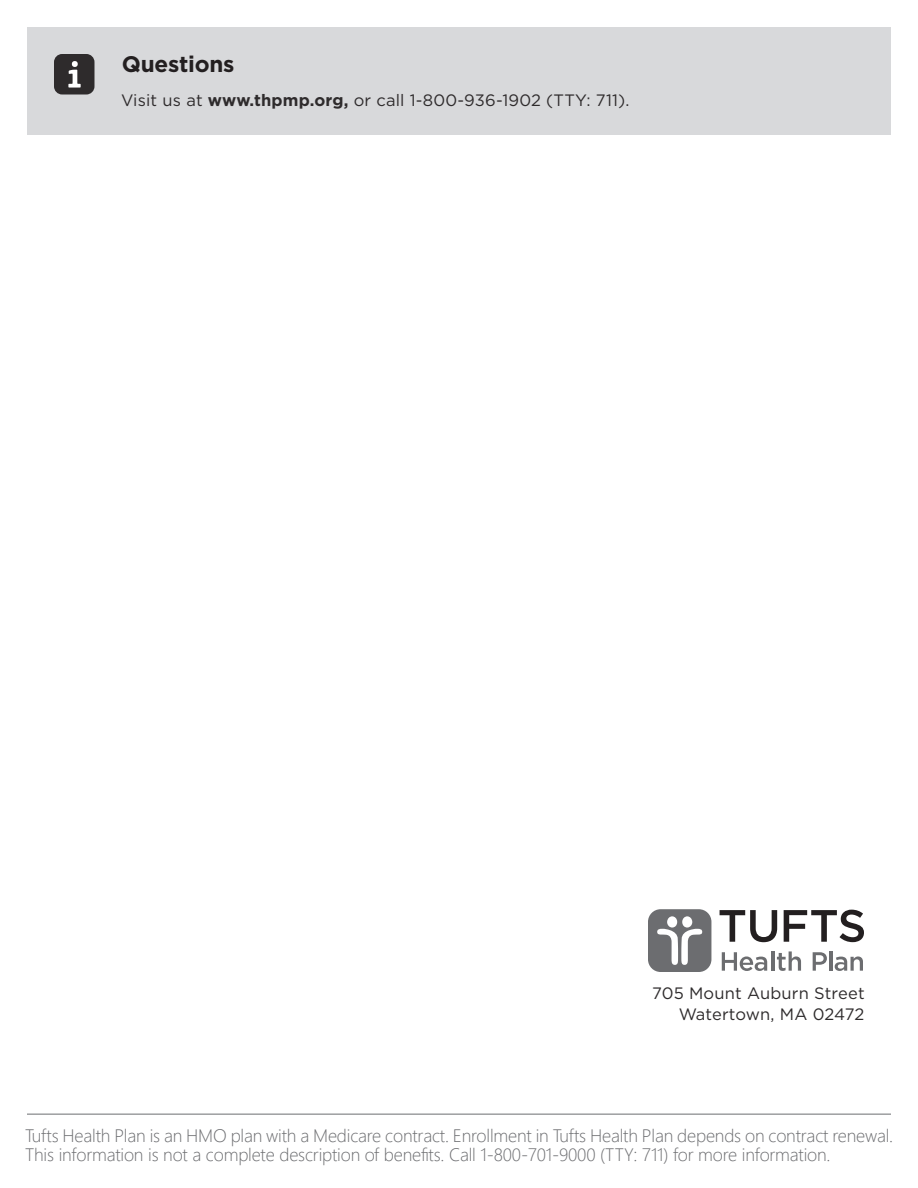
<style>
.page{position:relative;width:918px;height:1188px;background:#fff}
.page>*{position:absolute;margin:0;border:0;box-sizing:border-box;transform-origin:0 0}
.t1{font:700 22.5px "Gotham";letter-spacing:-.01em;color:#231f20}
.Disclaimer{font:300 18px/19.5px "Segoe UI";letter-spacing:-.01em;color:#6c6d70}
.Body_Gotham{font:16.5px/21px "Gotham";letter-spacing:.01em;color:#2e2b2c;text-align:right}
.s1{font-weight:700}
</style>
<div class="page">
<svg style="left:720px;top:910px;width:57px;height:32px"></svg>
<svg style="left:784px;top:910px;width:80px;height:32px"></svg>
<svg style="left:722px;top:952px;width:45px;height:19px"></svg>
<hr style="left:771px;top:951px;width:3px;height:20px;background:#6c6d70">
<svg style="left:777px;top:951px;width:24px;height:20px"></svg>
<svg style="left:813px;top:952px;width:14px;height:19px"></svg>
<hr style="left:829px;top:951px;width:3px;height:20px;background:#6c6d70">
<svg style="left:835px;top:956px;width:28px;height:15px"></svg>
<div style="left:648px;top:909px;width:63px;height:63px;background:#6c6d70;border-radius:13px"></div>
<div style="left:682px;top:916px;width:10px;height:12px;background:#fff;border-radius:50%"></div>
<svg style="left:657px;top:929px;width:45px;height:36px"></svg>
<div style="left:667px;top:916px;width:10px;height:12px;background:#fff;border-radius:50%"></div>
<div style="left:27px;top:27px;width:864px;height:108px;background:#d8d9db"></div>
<div style="left:54px;top:54px;width:40px;height:40px;background:#2e2b2c;border-radius:8px"></div>
<svg style="left:68px;top:61px;width:13px;height:27px"></svg>
<hr style="left:27px;top:1114px;width:864px;height:1px;background:#6c6d70">
<h2 class="t1" style="left:122px;top:49px;width:114px">Questions</h2>
<p class="Body_Gotham" style="left:121px;top:89px;width:510px">Visit us at <span class="s1">www.thpmp.org,</span> or call 1-800-936-1902 (TTY: 711).</p>
<p class="Body_Gotham" style="left:652px;top:982px;width:214px">705 Mount Auburn Street<br>Watertown, MA 02472</p>
<p class="Disclaimer" style="left:25px;top:1124px;width:870px">Tufts Health Plan is an HMO plan with a Medicare contract. Enrollment in Tufts Health Plan depends on contract renewal.<br>This information is not a complete description of benefits. Call 1-800-701-9000 (TTY: 711) for more information.</p>
</div>
